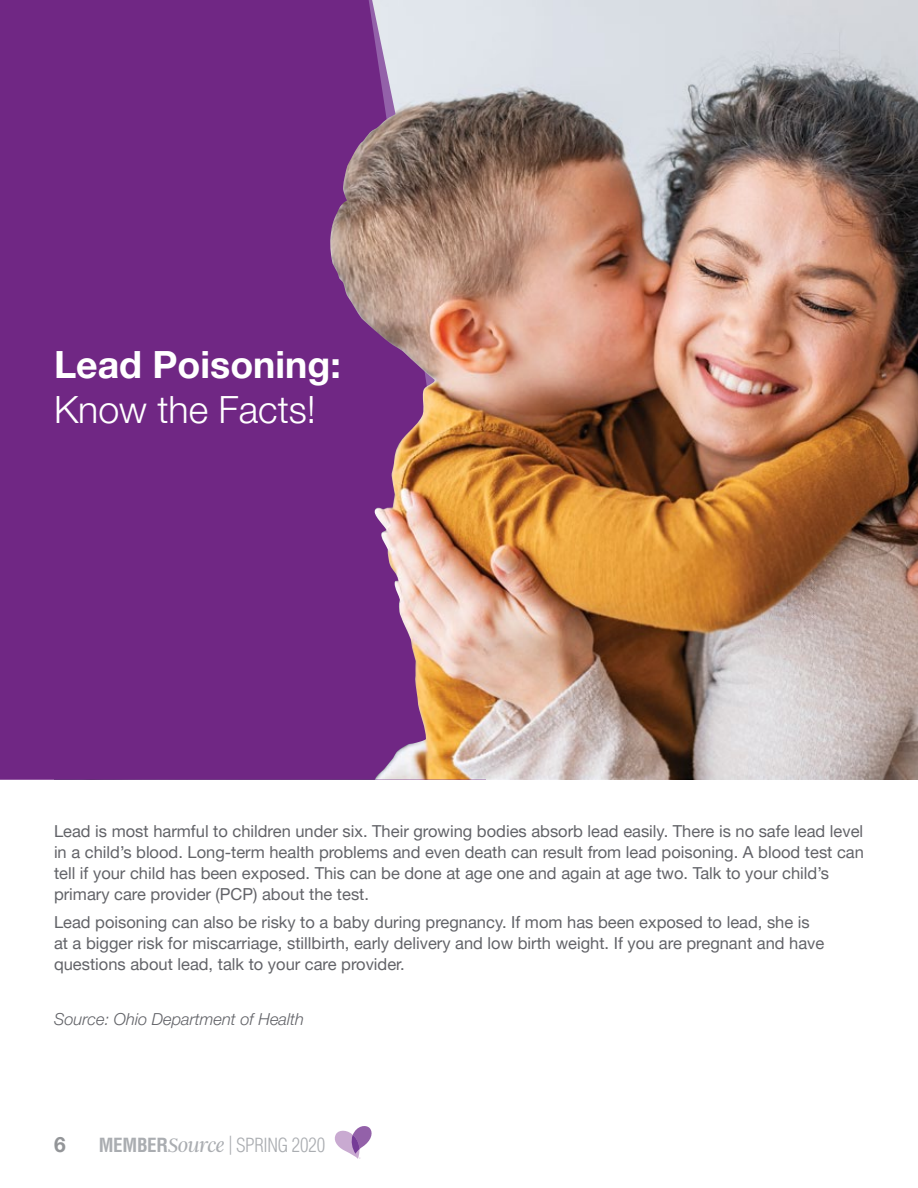
<style>
.page{position:relative;width:918px;height:1188px;background:#fff}
.page>*{position:absolute;margin:0;border:0;box-sizing:border-box;transform-origin:0 0}
.t1{font:700 37.5px "Helvetica Neue LT Pro";color:#fff}
.t2{font:300 37.5px "Helvetica Neue LT Pro";color:#fff}
.t3{font:700 21px "Helvetica Neue LT Pro";color:#939598}
.t4{font:300 condensed 19.05px "Helvetica LT Pro";letter-spacing:-.015em;color:#aaadb1}
.t5{font:16.5px/21px "Helvetica Neue LT Pro";color:#626368}
.t6{font:italic 300 16.5px "Helvetica Neue LT Pro";color:#626368}
.s1{font-weight:700}
.s2{font-family:"Argent CF";font-style:italic;font-stretch:normal;font-size:21.45px}
</style>
<div class="page">
<svg style="left:335px;top:1126px;width:37px;height:33px"></svg>
<img style="left:486px;top:0;width:432px;height:779px">
<img style="left:486px;top:0;width:45px;height:777px">
<svg style="left:0;top:0;width:486px;height:780px;background:#813f85"></svg>
<img style="left:458px;top:70px;width:315px;height:192px">
<h1 class="t1" style="left:54px;top:341px;width:288px">Lead Poisoning:</h1>
<h1 class="t2" style="left:54px;top:386px;width:263px">Know the Facts!</h1>
<p class="t5" style="left:54px;top:820px;width:811px">Lead is most harmful to children under six. Their growing bodies absorb lead easily. There is no safe lead level in a child’s blood. Long-term health problems and even death can result from lead poisoning. A blood test can tell if your child has been exposed. This can be done at age one and again at age two. Talk to your child’s primary care provider (PCP) about the test.</p>
<p class="t5" style="left:54px;top:911px;width:772px">Lead poisoning can also be risky to a baby during pregnancy. If mom has been exposed to lead, she is at a bigger risk for miscarriage, stillbirth, early delivery and low birth weight. If you are pregnant and have questions about lead, talk to your care provider.</p>
<p class="t6" style="left:54px;top:1009px;width:252px">Source: Ohio Department of Health</p>
<p class="t3" style="left:54px;top:1132px;width:13px">6</p>
<p class="t4" style="left:99px;top:1133px;width:228px"><span class="s1">MEMBER</span><span class="s2">Source</span> | SPRING 2020</p>
</div>
